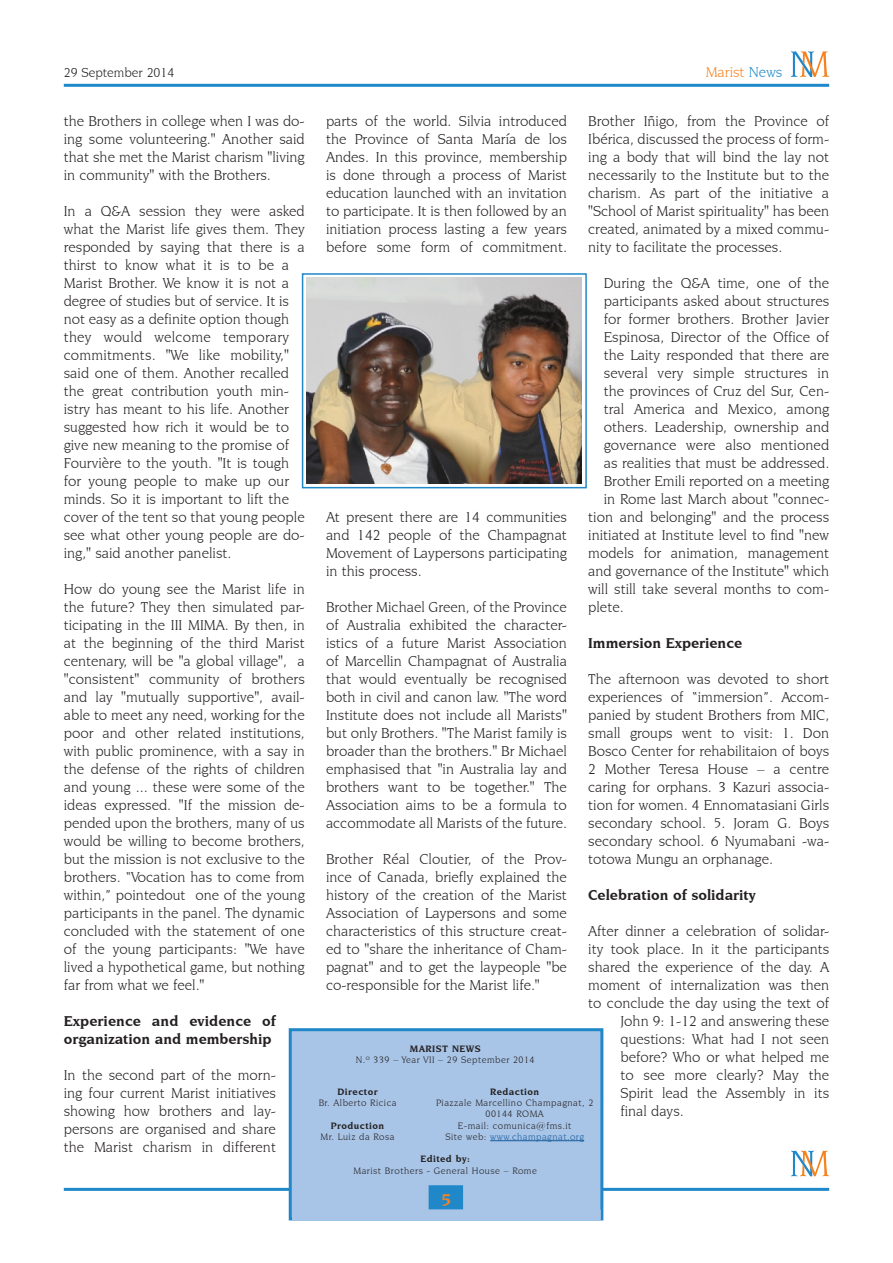
<style>
.page{position:relative;width:893px;height:1263px;background:#fff}
.page>*{position:absolute;margin:0;border:0;box-sizing:border-box;transform-origin:0 0}
.Normale{font:700 18px "Novarese IT Cby BT";color:#f58220}
.paragrafo4{font:15px/18px "Novarese IT Cby BT";color:#231f20;text-align:justify}
.paragrafo4-2{font:700 15px/18px "Novarese IT Cby BT";color:#231f20}
.Normale-2{font:15px "Novarese IT Cby BT";color:#f58220}
.Normale-3{font:13.5px "Novarese IT Cby BT";color:#231f20}
.Normale-4{font:9.75px "Novarese IT Cby BT";letter-spacing:.05em;color:#231f20}
.Normale-5{font:700 9.75px "Novarese IT Cby BT";letter-spacing:.05em;color:#231f20}
.Normale-6{font:9.75px "Novarese IT Cby BT";letter-spacing:.05em;color:#175d9e}
.s1{color:#2088c9}
.s2{color:#231f20}
</style>
<div class="page">
<hr style="left:64px;top:1188px;width:765px;height:3px;background:#2088c9">
<hr style="left:64px;top:84px;width:765px;height:3px;background:#2088c9">
<svg style="left:791px;top:51px;width:38px;height:26px"></svg>
<div style="left:289px;top:1028px;width:314px;height:192px;background:#a8c4e6;border:3px solid #2088c9"></div>
<svg style="left:791px;top:1151px;width:38px;height:25px"></svg>
<div style="left:429px;top:1185px;width:34px;height:24px;background:#2088c9"></div>
<div style="left:292px;top:1209px;width:309px;height:11px;background:#a8c4e6"></div>
<hr style="left:490px;top:1140px;width:94px;height:1px;background:#175d9e">
<img style="left:307px;top:277px;width:274px;height:207px">
<div style="left:302px;top:273px;width:285px;height:215px;border:2px solid #2088c9"></div>
<p class="Normale-3" style="left:64px;top:64px;width:112px">29 September 2014</p>
<p class="Normale-2" style="left:706px;top:63px;width:78px">Marist <span class="s1">News</span></p>
<p class="paragrafo4" style="left:64px;top:112px;width:242px">the Brothers in college when I was do&shy;ing some volunteering." Another said that she met the Marist charism "living in community" with the Brothers.</p>
<p class="paragrafo4" style="left:64px;top:202px;width:242px;text-align:left">In a Q&amp;A session they were asked what the Marist life gives them. They responded by saying that there is a thirst to know what it is to be a Marist Brother. We know it is not a degree of studies but of service. It is not easy as a definite option though they would welcome temporary commitments. "We like mobility," said one of them. Another recalled the great contribution youth min&shy;istry has meant to his life. Another suggested how rich it would be to give new meaning to the promise of Fourvière to the youth. "It is tough for young people to make up our minds. So it is important to lift the cover of the tent so that young people see what other young people are do&shy;ing," said another panelist.</p>
<p class="paragrafo4" style="left:64px;top:580px;width:243px">How do young see the Marist life in the future? They then simulated par&shy;ticipating in the III MIMA. By then, in at the beginning of the third Marist centenary, will be "a global village", a "consistent" community of brothers and lay "mutually supportive", avail&shy;able to meet any need, working for the poor and other related institutions, with public prominence, with a say in the defense of the rights of children and young ... these were some of the ideas expressed. "If the mission de&shy;pended upon the brothers, many of us would be willing to become brothers, but the mission is not exclusive to the brothers. “Vocation has to come from within,” pointedout one of the young participants in the panel. The dynamic concluded with the statement of one of the young participants: "We have lived a hypothetical game, but nothing far from what we feel."</p>
<p class="paragrafo4-2" style="left:64px;top:1012px;width:214px">Experience and evidence of organization and membership</p>
<p class="paragrafo4" style="left:64px;top:1066px;width:214px">In the second part of the morn&shy;ing four current Marist initiatives showing how brothers and lay&shy;persons are organised and share the Marist charism in different</p>
<p class="paragrafo4" style="left:326px;top:112px;width:242px">parts of the world. Silvia introduced the Province of Santa María de los Andes. In this province, membership is done through a process of Marist education launched with an invitation to participate. It is then followed by an initiation process lasting a few years before some form of commitment.</p>
<p class="paragrafo4" style="left:588px;top:112px;width:242px">Brother Iñigo, from the Province of Ibérica, discussed the process of form&shy;ing a body that will bind the lay not necessarily to the Institute but to the charism. As part of the initiative a "School of Marist spirituality" has been created, animated by a mixed commu&shy;nity to facilitate the processes.</p>
<p class="paragrafo4" style="left:604px;top:274px;width:227px">During the Q&amp;A time, one of the</p>
<p class="paragrafo4" style="left:604px;top:292px;width:227px">participants asked about structures</p>
<p class="paragrafo4" style="left:604px;top:310px;width:227px">for former brothers. Brother Javier</p>
<p class="paragrafo4" style="left:604px;top:328px;width:227px">Espinosa, Director of the Office of</p>
<p class="paragrafo4" style="left:604px;top:346px;width:227px">the Laity responded that there are</p>
<p class="paragrafo4" style="left:604px;top:364px;width:227px">several very simple structures in</p>
<p class="paragrafo4" style="left:604px;top:382px;width:227px">the provinces of Cruz del Sur, Cen-</p>
<p class="paragrafo4" style="left:604px;top:400px;width:227px">tral America and Mexico, among</p>
<p class="paragrafo4" style="left:604px;top:418px;width:227px">others. Leadership, ownership and</p>
<p class="paragrafo4" style="left:604px;top:436px;width:227px">governance were also mentioned</p>
<p class="paragrafo4" style="left:604px;top:454px;width:227px">as realities that must be addressed.</p>
<p class="paragrafo4" style="left:604px;top:472px;width:227px">Brother Emili reported on a meeting</p>
<p class="paragrafo4" style="left:604px;top:490px;width:227px">in Rome last March about "connec-</p>
<p class="paragrafo4" style="left:588px;top:508px;width:242px">tion and belonging" and the process</p>
<p class="paragrafo4" style="left:588px;top:526px;width:242px">initiated at Institute level to find "new</p>
<p class="paragrafo4" style="left:588px;top:544px;width:242px">models for animation, management</p>
<p class="paragrafo4" style="left:588px;top:562px;width:242px">and governance of the Institute" which</p>
<p class="paragrafo4" style="left:588px;top:580px;width:242px">will still take several months to com-</p>
<p class="paragrafo4" style="left:588px;top:598px;width:37px">plete.</p>
<p class="paragrafo4-2" style="left:588px;top:634px;width:155px">Immersion Experience</p>
<p class="paragrafo4" style="left:588px;top:670px;width:242px">The afternoon was devoted to short experiences of “immersion”. Accom&shy;panied by student Brothers from MIC, small groups went to visit: 1. Don Bosco Center for rehabilitaion of boys 2 Mother Teresa House – a centre caring for orphans. 3 Kazuri associa&shy;tion for women. 4 Ennomatasiani Girls secondary school. 5. Joram G. Boys secondary school. 6 Nyumabani -wa&shy;totowa Mungu an orphanage.</p>
<p class="paragrafo4-2" style="left:588px;top:886px;width:169px">Celebration of solidarity</p>
<p class="paragrafo4" style="left:588px;top:922px;width:242px">After dinner a celebration of solidar-</p>
<p class="paragrafo4" style="left:588px;top:940px;width:242px">ity took place. In it the participants</p>
<p class="paragrafo4" style="left:588px;top:958px;width:242px">shared the experience of the day. A</p>
<p class="paragrafo4" style="left:588px;top:976px;width:242px">moment of internalization was then</p>
<p class="paragrafo4" style="left:588px;top:994px;width:242px">to conclude the day using the text of</p>
<p class="paragrafo4" style="left:620px;top:1012px;width:210px">John 9: 1-12 and answering these</p>
<p class="paragrafo4" style="left:620px;top:1030px;width:210px">questions: What had I not seen</p>
<p class="paragrafo4" style="left:620px;top:1048px;width:210px">before? Who or what helped me</p>
<p class="paragrafo4" style="left:620px;top:1066px;width:210px">to see more clearly? May the</p>
<p class="paragrafo4" style="left:620px;top:1084px;width:210px">Spirit lead the Assembly in its</p>
<p class="paragrafo4" style="left:620px;top:1102px;width:65px">final days.</p>
<p class="paragrafo4" style="left:326px;top:508px;width:242px">At present there are 14 communities and 142 people of the Champagnat Movement of Laypersons participating in this process.</p>
<p class="paragrafo4" style="left:326px;top:598px;width:242px">Brother Michael Green, of the Province of Australia exhibited the character&shy;istics of a future Marist Association of Marcellin Champagnat of Australia that would eventually be recognised both in civil and canon law. "The word Institute does not include all Marists" but only Brothers. "The Marist family is broader than the brothers." Br Michael emphasised that "in Australia lay and brothers want to be together." The Association aims to be a formula to accommodate all Marists of the future.</p>
<p class="paragrafo4" style="left:326px;top:850px;width:242px">Brother Réal Cloutier, of the Prov&shy;ince of Canada, briefly explained the history of the creation of the Marist Association of Laypersons and some characteristics of this structure creat&shy;ed to "share the inheritance of Cham&shy;pagnat" and to get the laypeople "be co-responsible for the Marist life."</p>
<p class="Normale-5" style="left:410px;top:1043px;width:72px">MARIST NEWS</p>
<p class="Normale-4" style="left:356px;top:1054px;width:180px">N.º 339 – Year VII – 29 September 2014</p>
<p class="Normale-5" style="left:337px;top:1085px;width:42px">Director</p>
<p class="Normale-4" style="left:319px;top:1097px;width:79px">Br. Alberto Ricica</p>
<p class="Normale-5" style="left:331px;top:1119px;width:55px">Production</p>
<p class="Normale-4" style="left:321px;top:1131px;width:75px">Mr. Luiz da Rosa</p>
<p class="Normale-5" style="left:490px;top:1085px;width:51px">Redaction</p>
<p class="Normale-4" style="left:436px;top:1097px;width:159px">Piazzale Marcellino Champagnat, 2</p>
<p class="Normale-4" style="left:486px;top:1108px;width:60px">00144 ROMA</p>
<p class="Normale-4" style="left:458px;top:1119px;width:115px">E-mail: comunica@fms.it</p>
<p class="Normale-6" style="left:445px;top:1131px;width:140px"><span class="s2">Site web:</span> www.champagnat.org</p>
<p class="Normale-5" style="left:420px;top:1153px;width:51px">Edited by:</p>
<p class="Normale-4" style="left:353px;top:1165px;width:185px">Marist Brothers - General House – Rome</p>
<p class="Normale" style="left:441px;top:1189px;width:12px">5</p>
</div>
